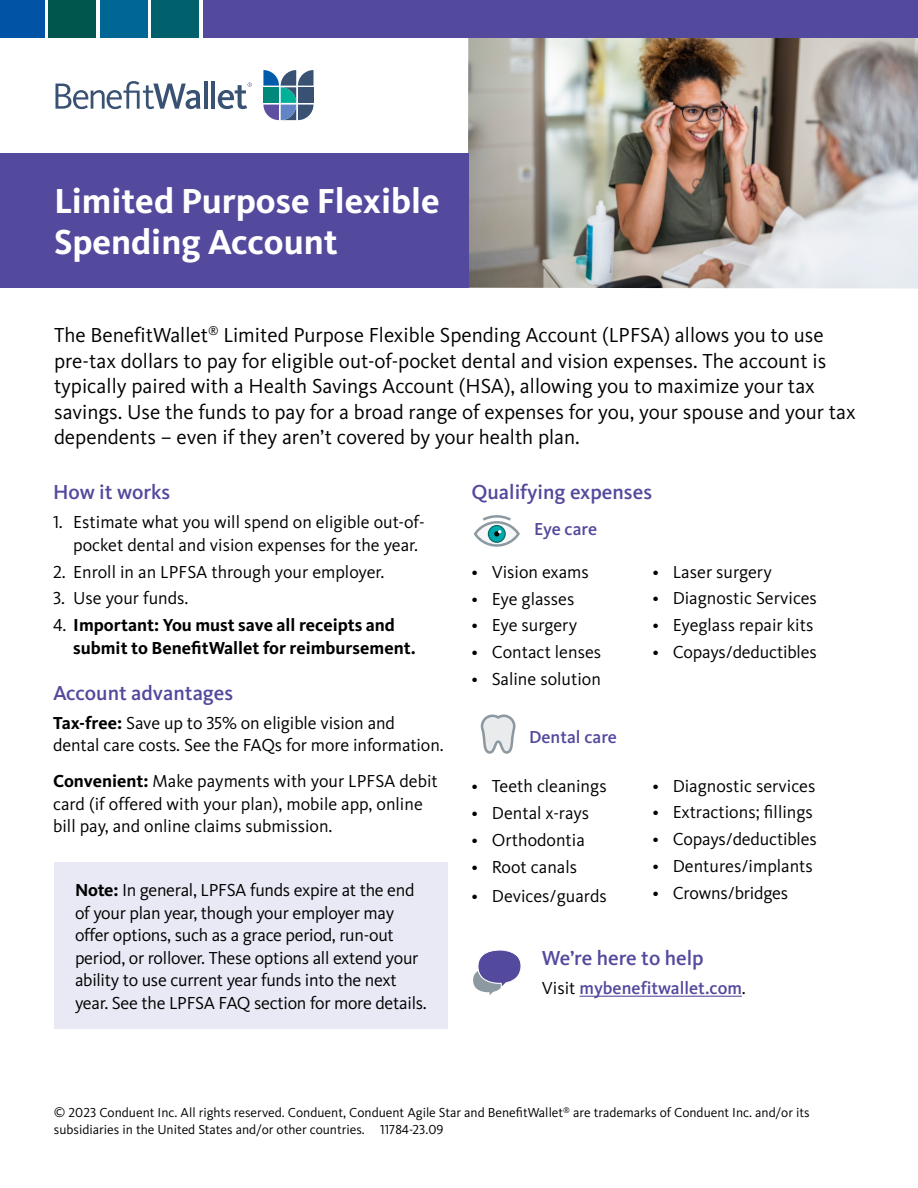
<style>
.page{position:relative;width:918px;height:1188px;background:#fff}
.page>*{position:absolute;margin:0;border:0;box-sizing:border-box;transform-origin:0 0}
.t1{font:700 36px/40.5px "Kievit Pro";color:#fff}
.t2{font:21px/25.5px "Kievit Pro";color:#000}
.t3{font:500 21px "Kievit Pro";color:#53499d}
.t4{font:18px/22.5px "Kievit Pro";letter-spacing:-.005em;color:#000}
.t5{font:700 18px/22.5px "Kievit Pro";color:#000101}
.t6{font:500 18px "Kievit Pro";color:#53499d}
.t7{font:13.5px/16.5px "Kievit Pro";color:#000}
.s1{font-weight:400;color:#000}
.s2{font-weight:700;color:#000101}
</style>
<div class="page">
<img style="left:468px;top:37px;width:450px;height:252px">
<div style="left:0;top:153px;width:468px;height:135px;background:#53499d"></div>
<svg style="left:263px;top:70px;width:51px;height:50px"></svg>
<svg style="left:56px;top:81px;width:144px;height:28px"></svg>
<hr style="left:204px;top:82px;width:4px;height:27px;background:#395173">
<hr style="left:211px;top:82px;width:4px;height:27px;background:#395173">
<svg style="left:218px;top:83px;width:34px;height:26px"></svg>
<div style="left:48px;top:0;width:48px;height:37px;background:#00554d"></div>
<div style="left:100px;top:0;width:48px;height:37px;background:#006694"></div>
<div style="left:152px;top:0;width:47px;height:37px;background:#00616d"></div>
<div style="left:0;top:0;width:44px;height:37px;background:#0053a5"></div>
<div style="left:203px;top:0;width:715px;height:37px;background:#53499d"></div>
<hr style="left:580px;top:996px;width:162px;height:1px;background:#53499d">
<svg style="left:481px;top:714px;width:35px;height:40px"></svg>
<svg style="left:474px;top:515px;width:46px;height:32px"></svg>
<svg style="left:473px;top:950px;width:48px;height:45px"></svg>
<div style="left:55px;top:862px;width:393px;height:167px;background:#e9e9f5"></div>
<h1 class="t1" style="left:54px;top:181px;width:387px">Limited Purpose Flexible<br>Spending Account</h1>
<p class="t2" style="left:54px;top:322px;width:803px">The BenefitWallet<sup>®</sup> Limited Purpose Flexible Spending Account (LPFSA) allows you to use pre-tax dollars to pay for eligible out-of-pocket dental and vision expenses. The account is typically paired with a Health Savings Account (HSA), allowing you to maximize your tax savings. Use the funds to pay for a broad range of expenses for you, your spouse and your tax dependents – even if they aren’t covered by your health plan.</p>
<p class="t3" style="left:53px;top:479px;width:119px">How it works</p>
<p class="t4" style="left:73px;top:511px;width:353px;text-indent:-20px">1. Estimate what you will spend on eligible out-of&shy;pocket dental and vision expenses for the year.</p>
<p class="t4" style="left:53px;top:560px;width:333px">2. Enroll in an LPFSA through your employer.</p>
<p class="t4" style="left:53px;top:587px;width:137px">3. Use your funds.</p>
<p class="t5" style="left:73px;top:614px;width:344px;text-indent:-20px"><span class="s1">4.</span> Important: You must save all receipts and submit to BenefitWallet for reimbursement.</p>
<p class="t3" style="left:53px;top:680px;width:182px">Account advantages</p>
<p class="t4" style="left:53px;top:711px;width:392px"><span class="s2">Tax-free:</span> Save up to 35% on eligible vision and dental care costs. See the FAQs for more information.</p>
<p class="t4" style="left:53px;top:770px;width:386px"><span class="s2">Convenient:</span> Make payments with your LPFSA debit card (if offered with your plan), mobile app, online bill pay, and online claims submission.</p>
<p class="t4" style="left:75px;top:879px;width:353px"><span class="s2">Note:</span> In general, LPFSA funds expire at the end of your plan year, though your employer may offer options, such as a grace period, run-out period, or rollover. These options all extend your ability to use current year funds into the next year. See the LPFSA FAQ section for more details.</p>
<p class="t3" style="left:472px;top:479px;width:182px">Qualifying expenses</p>
<p class="t6" style="left:534px;top:518px;width:65px">Eye care</p>
<p class="t4" style="left:472px;top:560px;width:119px">• Vision exams</p>
<p class="t4" style="left:472px;top:587px;width:104px">• Eye glasses</p>
<p class="t4" style="left:472px;top:614px;width:107px">• Eye surgery</p>
<p class="t4" style="left:472px;top:641px;width:131px">• Contact lenses</p>
<p class="t4" style="left:472px;top:668px;width:131px">• Saline solution</p>
<p class="t4" style="left:652px;top:560px;width:121px">• Laser surgery</p>
<p class="t4" style="left:652px;top:587px;width:166px">• Diagnostic Services</p>
<p class="t4" style="left:652px;top:614px;width:162px">• Eyeglass repair kits</p>
<p class="t4" style="left:652px;top:641px;width:166px">• Copays/deductibles</p>
<p class="t6" style="left:529px;top:726px;width:89px">Dental care</p>
<p class="t4" style="left:472px;top:775px;width:137px">• Teeth cleanings</p>
<p class="t4" style="left:472px;top:802px;width:119px">• Dental x-rays</p>
<p class="t4" style="left:472px;top:828px;width:115px">• Orthodontia</p>
<p class="t4" style="left:472px;top:855px;width:107px">• Root canals</p>
<p class="t4" style="left:472px;top:885px;width:137px">• Devices/guards</p>
<p class="t4" style="left:652px;top:774px;width:164px">• Diagnostic services</p>
<p class="t4" style="left:652px;top:801px;width:162px">• Extractions; fillings</p>
<p class="t4" style="left:652px;top:828px;width:166px">• Copays/deductibles</p>
<p class="t4" style="left:652px;top:855px;width:162px">• Dentures/implants</p>
<p class="t4" style="left:652px;top:881px;width:137px">• Crowns/bridges</p>
<p class="t3" style="left:542px;top:945px;width:163px">We’re here to help</p>
<p class="t6" style="left:542px;top:977px;width:206px"><span class="s1">Visit</span> mybenefitwallet.com<span class="s1">.</span></p>
<p class="t7" style="left:54px;top:1105px;width:757px">© 2023 Conduent Inc. All rights reserved. Conduent, Conduent Agile Star and BenefitWallet<sup>®</sup> are trademarks of Conduent Inc. and/or its subsidiaries in the United States and/or other countries. 11784-23.09</p>
</div>
